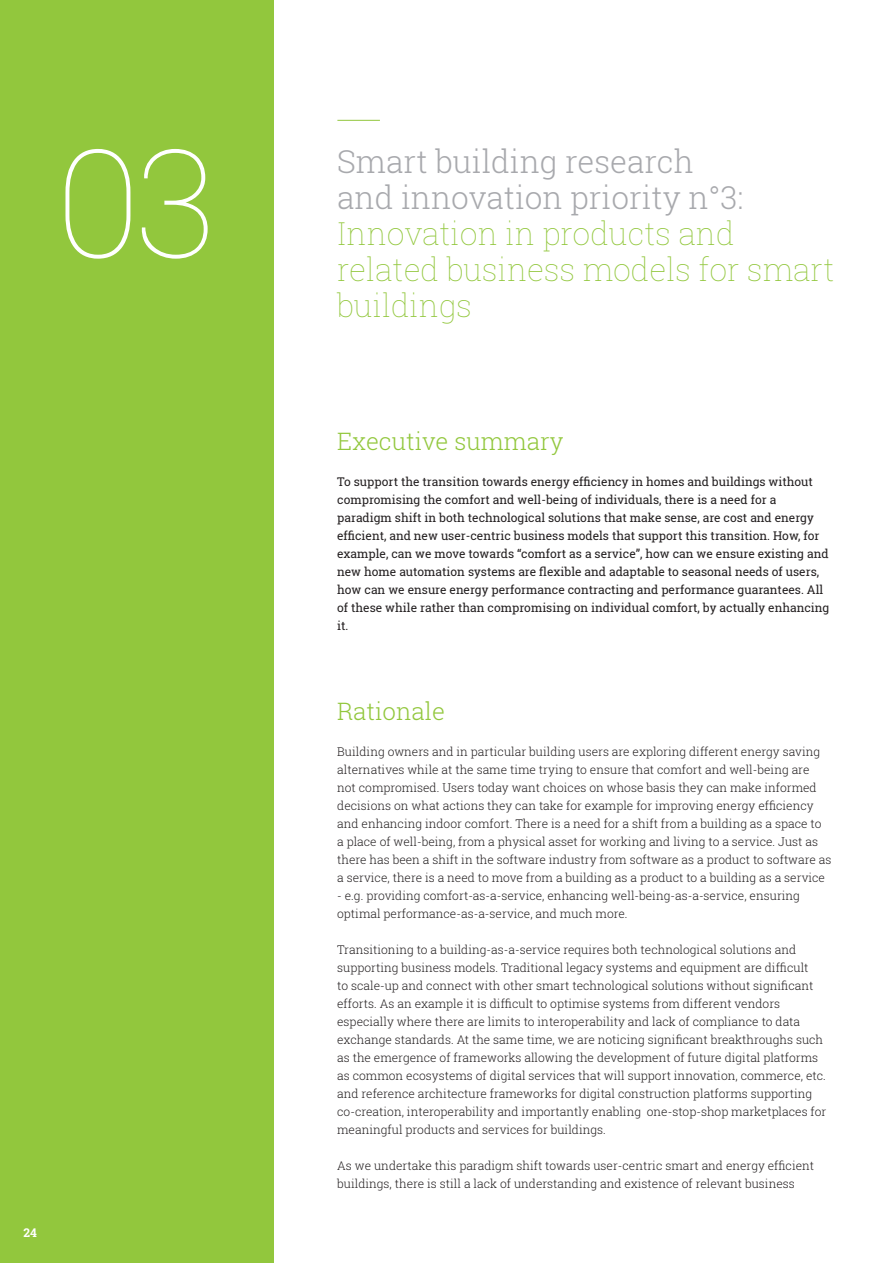
<style>
.page{position:relative;width:893px;height:1263px;background:#fff}
.page>*{position:absolute;margin:0;border:0;box-sizing:border-box;transform-origin:0 0}
.t1{font:100 150px "Roboto Slab";color:#fff}
.t2{font:100 31.5px/36px "Roboto Slab";color:#92c73d}
.t3{font:300 31.5px/36px "Roboto Slab";color:#a8a9ad}
.t4{font:300 24px "Roboto Slab";color:#92c73d}
.t5{font:300 12px/18px "Roboto Slab";color:#231f20}
.t6{font:12px/18px "Roboto Slab";color:#231f20}
.t7{font:700 12px "Roboto Slab";color:#fff}
</style>
<div class="page">
<hr style="left:337px;top:120px;width:43px;height:1px;background:#92c73d">
<div style="left:0;top:0;width:274px;height:1263px;background:#92c73d"></div>
<h1 class="t1" style="left:57px;top:139px;width:162px">03</h1>
<p class="t7" style="left:23px;top:1227px;width:15px">24</p>
<h2 class="t3" style="left:337px;top:143px;width:408px">Smart building research and innovation priority n°3:</h2>
<h2 class="t2" style="left:337px;top:218px;width:499px">Innovation in products and related business models for smart buildings</h2>
<h3 class="t4" style="left:337px;top:431px;width:228px">Executive summary</h3>
<p class="t6" style="left:337px;top:473px;width:494px">To support the transition towards energy efficiency in homes and buildings without compromising the comfort and well-being of individuals, there is a need for a paradigm shift in both technological solutions that make sense, are cost and energy efficient, and new user-centric business models that support this transition. How, for example, can we move towards “comfort as a service”, how can we ensure existing and new home automation systems are flexible and adaptable to seasonal needs of users, how can we ensure energy performance contracting and performance guarantees. All of these while rather than compromising on individual comfort, by actually enhancing it.</p>
<h3 class="t4" style="left:337px;top:695px;width:109px">Rationale</h3>
<p class="t5" style="left:337px;top:742px;width:496px">Building owners and in particular building users are exploring different energy saving alternatives while at the same time trying to ensure that comfort and well-being are<br>not compromised. Users today want choices on whose basis they can make informed decisions on what actions they can take for example for improving energy efficiency and enhancing indoor comfort. There is a need for a shift from a building as a space to<br>a place of well-being, from a physical asset for working and living to a service. Just as there has been a shift in the software industry from software as a product to software as a service, there is a need to move from a building as a product to a building as a service</p>
<p class="t5" style="left:337px;top:886px;width:464px">- e.g. providing comfort-as-a-service, enhancing well-being-as-a-service, ensuring optimal performance-as-a-service, and much more.</p>
<p class="t5" style="left:337px;top:940px;width:491px">Transitioning to a building-as-a-service requires both technological solutions and supporting business models. Traditional legacy systems and equipment are difficult<br>to scale-up and connect with other smart technological solutions without significant efforts. As an example it is difficult to optimise systems from different vendors especially where there are limits to interoperability and lack of compliance to data exchange standards. At the same time, we are noticing significant breakthroughs such as the emergence of frameworks allowing the development of future digital platforms as common ecosystems of digital services that will support innovation, commerce, etc. and reference architecture frameworks for digital construction platforms supporting co-creation, interoperability and importantly enabling one-stop-shop marketplaces for meaningful products and services for buildings.</p>
<p class="t5" style="left:337px;top:1156px;width:479px">As we undertake this paradigm shift towards user-centric smart and energy efficient buildings, there is still a lack of understanding and existence of relevant business</p>
</div>
